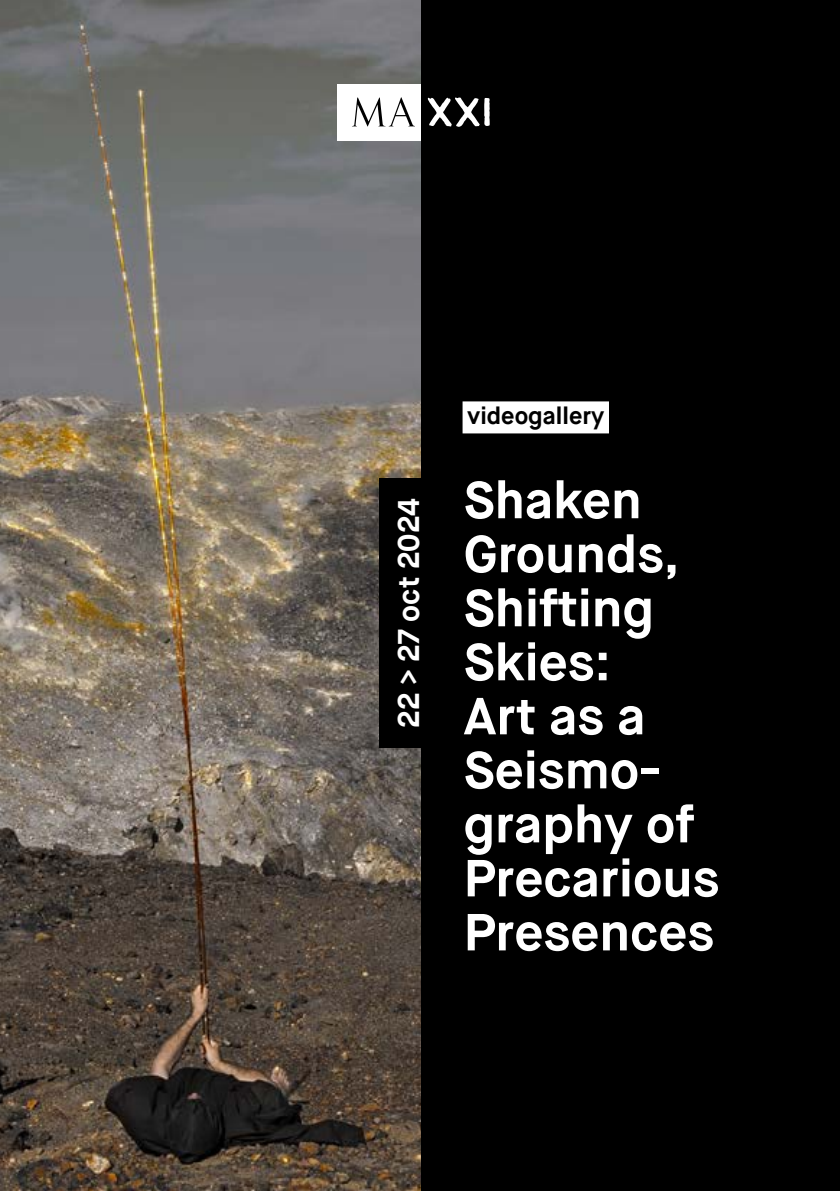
<style>
.page{position:relative;width:840px;height:1191px;background:#fff}
.page>*{position:absolute;margin:0;border:0;box-sizing:border-box;transform-origin:0 0}
.titolo_mostra{font:700 52px/54px "Maison Neue";color:#fff}
.data{font:700 30px "Maison Neue";color:#fff}
.categoria_videogallery{font:700 24px "Maison Neue";color:#000}
</style>
<div class="page">
<img style="left:0;top:0;width:421px;height:1191px">
<div style="left:421px;top:0;width:418px;height:1191px;background:#000"></div>
<div style="left:337px;top:84px;width:84px;height:56px;background:#fff"></div>
<svg style="left:352px;top:97px;width:63px;height:30px"></svg>
<svg style="left:427px;top:97px;width:62px;height:30px"></svg>
<div style="left:379px;top:478px;width:56px;height:269px;background:#000"></div>
<div style="left:462px;top:401px;width:146px;height:32px;background:#fff"></div>
<p class="data" style="left:389px;top:728px;width:231px;rotate:-90deg">22 &gt; 27 oct 2024</p>
<p class="categoria_videogallery" style="left:467px;top:400px;width:139px">videogallery</p>
<p class="titolo_mostra" style="left:463px;top:473px;width:217px">Shaken<br>Grounds,<br>Shifting<br>Skies:</p>
<p class="titolo_mostra" style="left:463px;top:689px;width:257px">Art as a<br>Seismo&shy;graphy of<br>Precarious<br>Presences</p>
</div>
